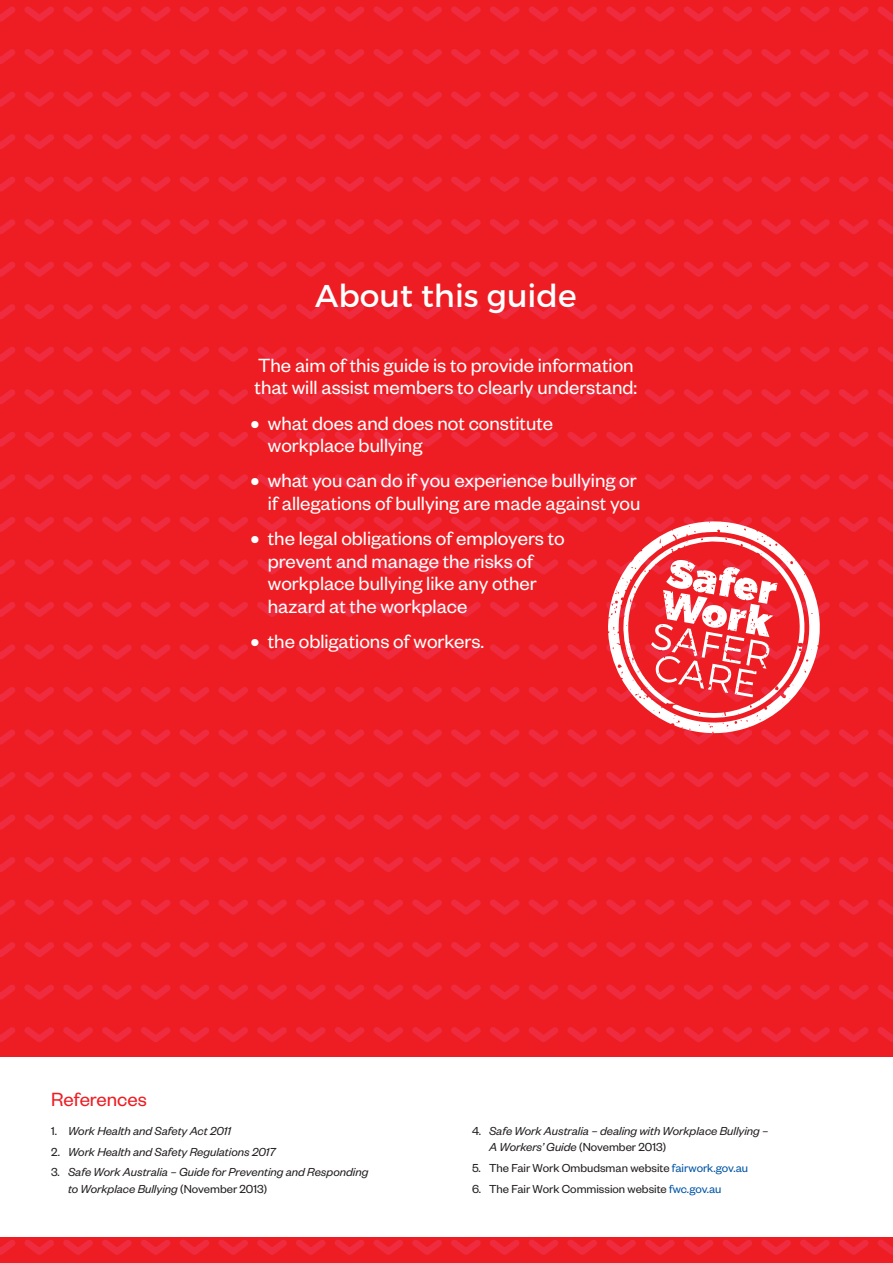
<style>
.page{position:relative;width:893px;height:1263px;background:#ee1d23}
.page>*{position:absolute;margin:0;border:0;box-sizing:border-box;transform-origin:0 0}
.t1{font:31.5px "Montserrat";color:#fff}
.t2{font:21px/22.5px "Founders Grotesk";color:#fff}
.t3{font:21px "Founders Grotesk";color:#ee1d23}
.t4{font:italic 12.75px/16.5px "Founders Grotesk";color:#231f20}
.t5{font:12.75px "Founders Grotesk";color:#231f20}
.s1{font-weight:700}
.s2{font-style:normal}
.s3{color:#0155a5}
</style>
<div class="page">
<svg style="left:0;top:49px;width:893px;height:15px"></svg>
<svg style="left:0;top:91px;width:893px;height:16px"></svg>
<svg style="left:0;top:134px;width:893px;height:15px"></svg>
<svg style="left:0;top:176px;width:893px;height:16px"></svg>
<svg style="left:0;top:219px;width:893px;height:15px"></svg>
<svg style="left:0;top:261px;width:893px;height:16px"></svg>
<svg style="left:0;top:304px;width:893px;height:15px"></svg>
<svg style="left:0;top:347px;width:893px;height:15px"></svg>
<svg style="left:0;top:389px;width:893px;height:15px"></svg>
<svg style="left:0;top:432px;width:893px;height:15px"></svg>
<svg style="left:0;top:474px;width:893px;height:15px"></svg>
<svg style="left:0;top:772px;width:893px;height:15px"></svg>
<svg style="left:0;top:814px;width:893px;height:16px"></svg>
<svg style="left:0;top:857px;width:893px;height:15px"></svg>
<svg style="left:0;top:899px;width:893px;height:16px"></svg>
<svg style="left:0;top:942px;width:893px;height:15px"></svg>
<svg style="left:0;top:984px;width:893px;height:16px"></svg>
<svg style="left:0;top:1027px;width:893px;height:15px"></svg>
<svg style="left:0;top:1240px;width:893px;height:15px"></svg>
<svg style="left:0;top:6px;width:893px;height:16px"></svg>
<div style="left:0;top:1057px;width:893px;height:180px;background:#fff"></div>
<svg style="left:0;top:517px;width:893px;height:228px"></svg>
<h1 class="t1" style="left:315px;top:276px;width:263px">About this guide</h1>
<p class="t2" style="left:255px;top:353px;width:384px">The aim of this guide is to provide information that will assist members to clearly understand:</p>
<p class="t2" style="left:268px;top:411px;width:287px;text-indent:-17px"><span class="s1">•</span> what does and does not constitute workplace bullying</p>
<p class="t2" style="left:251px;top:468px;width:391px;text-align:right"><span class="s1">•</span> what you can do if you experience bullying or if allegations of bullying are made against you</p>
<p class="t2" style="left:268px;top:526px;width:298px;text-indent:-17px"><span class="s1">•</span> the legal obligations of employers to prevent and manage the risks of workplace bullying like any other hazard at the workplace</p>
<p class="t2" style="left:251px;top:629px;width:235px"><span class="s1">•</span> the obligations of workers.</p>
<p class="t3" style="left:51px;top:1086px;width:98px">References</p>
<p class="t4" style="left:51px;top:1122px;width:182px"><span class="s2">1.</span> Work Health and Safety Act 2011</p>
<p class="t4" style="left:51px;top:1142px;width:226px"><span class="s2">2.</span> Work Health and Safety Regulations 2017</p>
<p class="t4" style="left:68px;top:1163px;width:302px;text-indent:-17px"><span class="s2">3.</span> Safe Work Australia – Guide for Preventing and Responding to Workplace Bullying <span class="s2">(November 2013)</span></p>
<p class="t4" style="left:489px;top:1122px;width:281px;text-indent:-17px"><span class="s2">4.</span> Safe Work Australia – dealing with Workplace Bullying –<br>A Workers’ Guide <span class="s2">(November 2013)</span></p>
<p class="t5" style="left:472px;top:1160px;width:278px">5. The Fair Work Ombudsman website <span class="s3">fairwork.gov.au</span></p>
<p class="t5" style="left:472px;top:1181px;width:251px">6. The Fair Work Commission website <span class="s3">fwc.gov.au</span></p>
</div>
